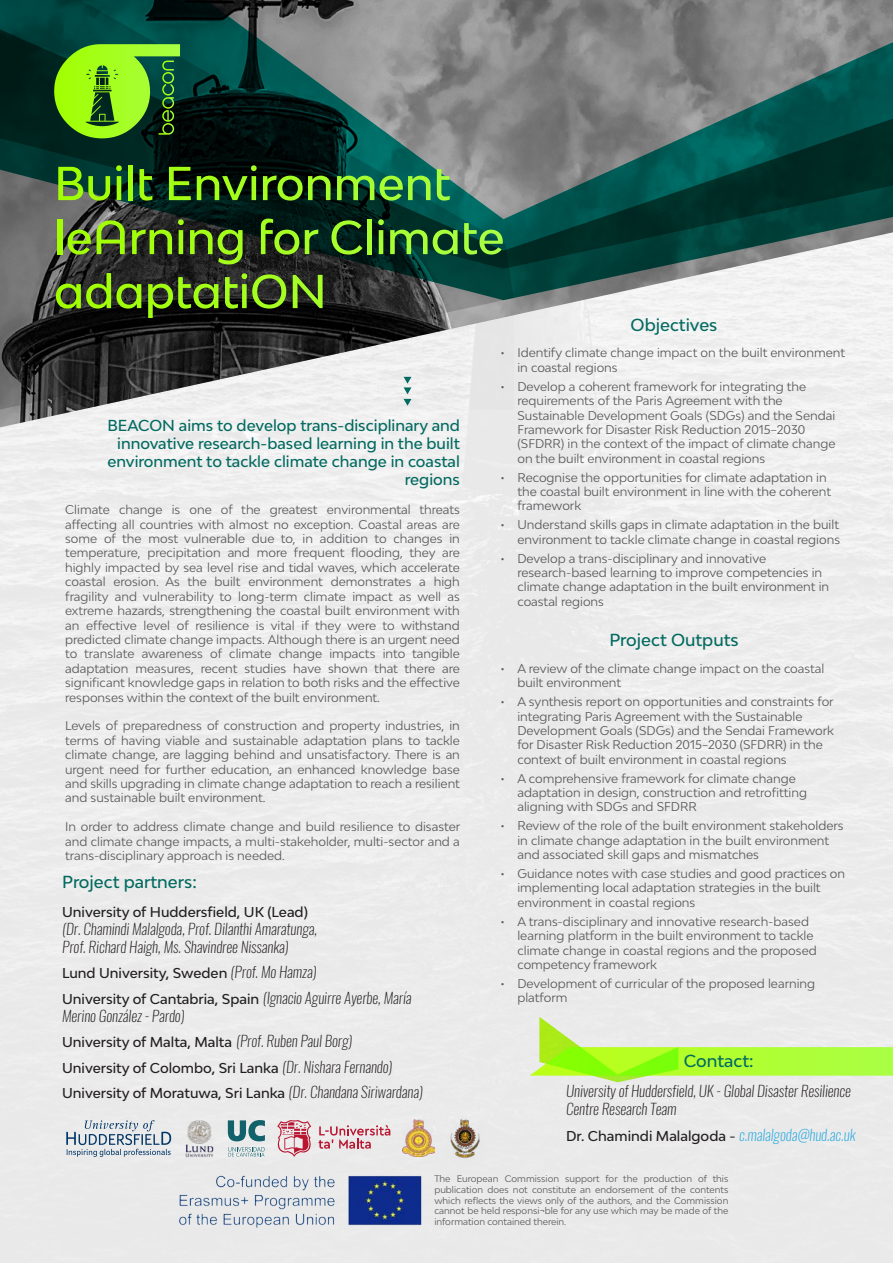
<style>
.page{position:relative;width:893px;height:1263px;background:#fff}
.page>*{position:absolute;margin:0;border:0;box-sizing:border-box;transform-origin:0 0}
.t1{font:500 16.5px "Bw Modelica";color:#036b61}
.t2{font:italic 200 15px/18px "Oswald";color:#231f20}
.t3{font:500 15px/18px "Bw Modelica";color:#036b61;text-align:right}
.t4{font:500 13.5px/25.5px "Bw Modelica";color:#231f20}
.t5{font:12px/14.4px "Bw Modelica";color:#58595b}
.t6{font:9px/10.8px "Bw Modelica";color:#58595b;text-align:justify}
.s1{font-family:"Oswald";font-weight:200;font-style:italic;font-size:15px}
.s2{font-family:"Oswald";font-weight:200;font-style:italic;font-size:15px;color:#27aae1}
</style>
<div class="page">
<div style="left:0;top:427px;width:893px;height:836px;background:#ebebeb"></div>
<div style="left:0;top:300px;width:893px;height:127px;background:#f0f0f0"></div>
<svg style="left:0;top:300px;width:513px;height:109px"></svg>
<svg style="left:0;top:269px;width:893px;height:31px"></svg>
<svg style="left:0;top:0;width:893px;height:269px;background:#415d5b"></svg>
<svg style="left:404px;top:377px;width:7px;height:29px"></svg>
<svg style="left:66px;top:1120px;width:105px;height:37px;background:#bec8d1"></svg>
<svg style="left:228px;top:1120px;width:37px;height:21px"></svg>
<svg style="left:228px;top:1147px;width:37px;height:10px"></svg>
<img style="left:184px;top:1118px;width:31px;height:41px">
<svg style="left:319px;top:1125px;width:71px;height:24px;background:#deb6bc"></svg>
<svg style="left:277px;top:1120px;width:34px;height:37px"></svg>
<img style="left:403px;top:1120px;width:31px;height:37px">
<img style="left:446px;top:1119px;width:37px;height:39px">
<img style="left:165px;top:1162px;width:269px;height:77px">
<svg style="left:530px;top:1017px;width:363px;height:65px;background:#cbf390"></svg>
<svg style="left:54px;top:44px;width:126px;height:94px;background:#63ac21"></svg>
<svg style="left:58px;top:167px;width:52px;height:34px;background:#508f28"></svg>
<svg style="left:116px;top:165px;width:6px;height:35px"></svg>
<div style="left:128px;top:165px;width:5px;height:35px;background:#a2ff0b"></div>
<svg style="left:139px;top:169px;width:13px;height:32px"></svg>
<svg style="left:169px;top:167px;width:22px;height:33px"></svg>
<svg style="left:197px;top:165px;width:60px;height:35px;background:#2f520e"></svg>
<svg style="left:263px;top:176px;width:67px;height:25px;background:#447216"></svg>
<svg style="left:337px;top:176px;width:37px;height:24px"></svg>
<svg style="left:380px;top:176px;width:51px;height:25px"></svg>
<svg style="left:437px;top:169px;width:13px;height:32px"></svg>
<hr style="left:58px;top:219px;width:4px;height:35px;background:#a1ff00">
<svg style="left:68px;top:230px;width:23px;height:25px"></svg>
<svg style="left:97px;top:220px;width:28px;height:34px"></svg>
<svg style="left:132px;top:230px;width:40px;height:24px"></svg>
<svg style="left:178px;top:219px;width:6px;height:35px"></svg>
<svg style="left:190px;top:230px;width:53px;height:34px;background:#52741c"></svg>
<svg style="left:261px;top:219px;width:38px;height:36px"></svg>
<svg style="left:305px;top:230px;width:13px;height:24px"></svg>
<svg style="left:331px;top:220px;width:32px;height:35px"></svg>
<div style="left:367px;top:219px;width:5px;height:35px;background:#a7ff30"></div>
<svg style="left:378px;top:219px;width:6px;height:35px"></svg>
<svg style="left:390px;top:230px;width:68px;height:25px;background:#48882f"></svg>
<svg style="left:464px;top:223px;width:39px;height:32px"></svg>
<svg style="left:56px;top:273px;width:85px;height:36px;background:#516f1d"></svg>
<svg style="left:148px;top:277px;width:70px;height:41px;background:#435f16"></svg>
<svg style="left:225px;top:273px;width:61px;height:36px;background:#507022"></svg>
<svg style="left:293px;top:275px;width:30px;height:33px"></svg>
<h1 class="t1" style="left:631px;top:314px;width:88px">Objectives</h1>
<p class="t5" style="left:517px;top:345px;width:329px;text-indent:-17px">• Identify climate change impact on the built environment in coastal regions</p>
<p class="t5" style="left:517px;top:379px;width:320px;text-indent:-17px">• Develop a coherent framework for integrating the requirements of the Paris Agreement with the Sustainable Development Goals (SDGs) and the Sendai Framework for Disaster Risk Reduction 2015–2030 (SFDRR) in the context of the impact of climate change on the built environment in coastal regions</p>
<p class="t5" style="left:517px;top:470px;width:315px;text-indent:-17px">• Recognise the opportunities for climate adaptation in the coastal built environment in line with the coherent framework</p>
<p class="t5" style="left:500px;top:517px;width:341px;text-align:right">• Understand skills gaps in climate adaptation in the built environment to tackle climate change in coastal regions</p>
<p class="t5" style="left:517px;top:551px;width:313px;text-indent:-17px">• Develop a trans-disciplinary and innovative research-based learning to improve competencies in climate change adaptation in the built environment in coastal regions</p>
<h1 class="t1" style="left:609px;top:629px;width:131px">Project Outputs</h1>
<p class="t5" style="left:517px;top:661px;width:309px;text-indent:-17px">• A review of the climate change impact on the coastal built environment</p>
<p class="t5" style="left:517px;top:694px;width:318px;text-indent:-17px">• A synthesis report on opportunities and constraints for integrating Paris Agreement with the Sustainable Development Goals (SDGs) and the Sendai Framework for Disaster Risk Reduction 2015–2030 (SFDRR) in the context of built environment in coastal regions</p>
<p class="t5" style="left:517px;top:771px;width:291px;text-indent:-17px">• A comprehensive framework for climate change adaptation in design, construction and retrofitting aligning with SDGs and SFDRR</p>
<p class="t5" style="left:517px;top:818px;width:328px;text-indent:-17px">• Review of the role of the built environment stakeholders in climate change adaptation in the built environment and associated skill gaps and mismatches</p>
<p class="t5" style="left:517px;top:866px;width:329px;text-indent:-17px">• Guidance notes with case studies and good practices on implementing local adaptation strategies in the built environment in coastal regions</p>
<p class="t5" style="left:517px;top:914px;width:301px;text-indent:-17px">• A trans-disciplinary and innovative research-based learning platform in the built environment to tackle climate change in coastal regions and the proposed competency framework</p>
<p class="t5" style="left:517px;top:976px;width:299px;text-indent:-17px">• Development of curricular of the proposed learning platform</p>
<p class="t3" style="left:107px;top:416px;width:354px">BEACON aims to develop trans-disciplinary and innovative research-based learning in the built environment to tackle climate change in coastal regions</p>
<p class="t5" style="left:65px;top:502px;width:396px;text-align:justify">Climate change is one of the greatest environmental threats affecting all countries with almost no exception. Coastal areas are some of the most vulnerable due to, in addition to changes in temperature, precipitation and more frequent flooding, they are highly impacted by sea level rise and tidal waves, which accelerate coastal erosion. As the built environment demonstrates a high fragility and vulnerability to long-term climate impact as well as extreme hazards, strengthening the coastal built environment with an effective level of resilience is vital if they were to withstand predicted climate change impacts. Although there is an urgent need to translate awareness of climate change impacts into tangible adaptation measures, recent studies have shown that there are significant knowledge gaps in relation to both risks and the effective responses within the context of the built environment.</p>
<p class="t5" style="left:65px;top:718px;width:396px;text-align:justify">Levels of preparedness of construction and property industries, in terms of having viable and sustainable adaptation plans to tackle climate change, are lagging behind and unsatisfactory. There is an urgent need for further education, an enhanced knowledge base and skills upgrading in climate change adaptation to reach a resilient and sustainable built environment.</p>
<p class="t5" style="left:65px;top:819px;width:397px;text-align:justify">In order to address climate change and build resilience to disaster and climate change impacts, a multi-stakeholder, multi-sector and a trans-disciplinary approach is needed.</p>
<h1 class="t1" style="left:62px;top:871px;width:136px">Project partners:</h1>
<p class="t4" style="left:62px;top:898px;width:247px">University of Huddersfield, UK (Lead)</p>
<p class="t2" style="left:62px;top:919px;width:256px">(Dr. Chamindi Malalgoda, Prof. Dilanthi Amaratunga,<br>Prof. Richard Haigh, Ms. Shavindree Nissanka)</p>
<p class="t4" style="left:62px;top:960px;width:351px">Lund University, Sweden <span class="s1">(Prof. Mo Hamza)<br></span>University of Cantabria, Spain <span class="s1">(Ignacio Aguirre Ayerbe, María</span></p>
<p class="t2" style="left:62px;top:1006px;width:124px">Merino González - Pardo)</p>
<p class="t4" style="left:62px;top:1029px;width:362px">University of Malta, Malta <span class="s1">(Prof. Ruben Paul Borg)<br></span>University of Colombo, Sri Lanka <span class="s1">(Dr. Nishara Fernando)<br></span>University of Moratuwa, Sri Lanka <span class="s1">(Dr. Chandana Siriwardana)</span></p>
<h1 class="t1" style="left:684px;top:1050px;width:71px">Contact:</h1>
<p class="t2" style="left:566px;top:1082px;width:286px">University of Huddersfield, UK - Global Disaster Resilience<br>Centre Research Team</p>
<p class="t4" style="left:566px;top:1123px;width:291px">Dr. Chamindi Malalgoda - <span class="s2">c.malalgoda@hud.ac.uk</span></p>
<p class="t6" style="left:434px;top:1173px;width:296px">The European Commission support for the production of this publication does not constitute an endorsement of the contents which reflects the views only of the authors, and the Commission cannot be held responsi¬ble for any use which may be made of the information contained therein.</p>
</div>
